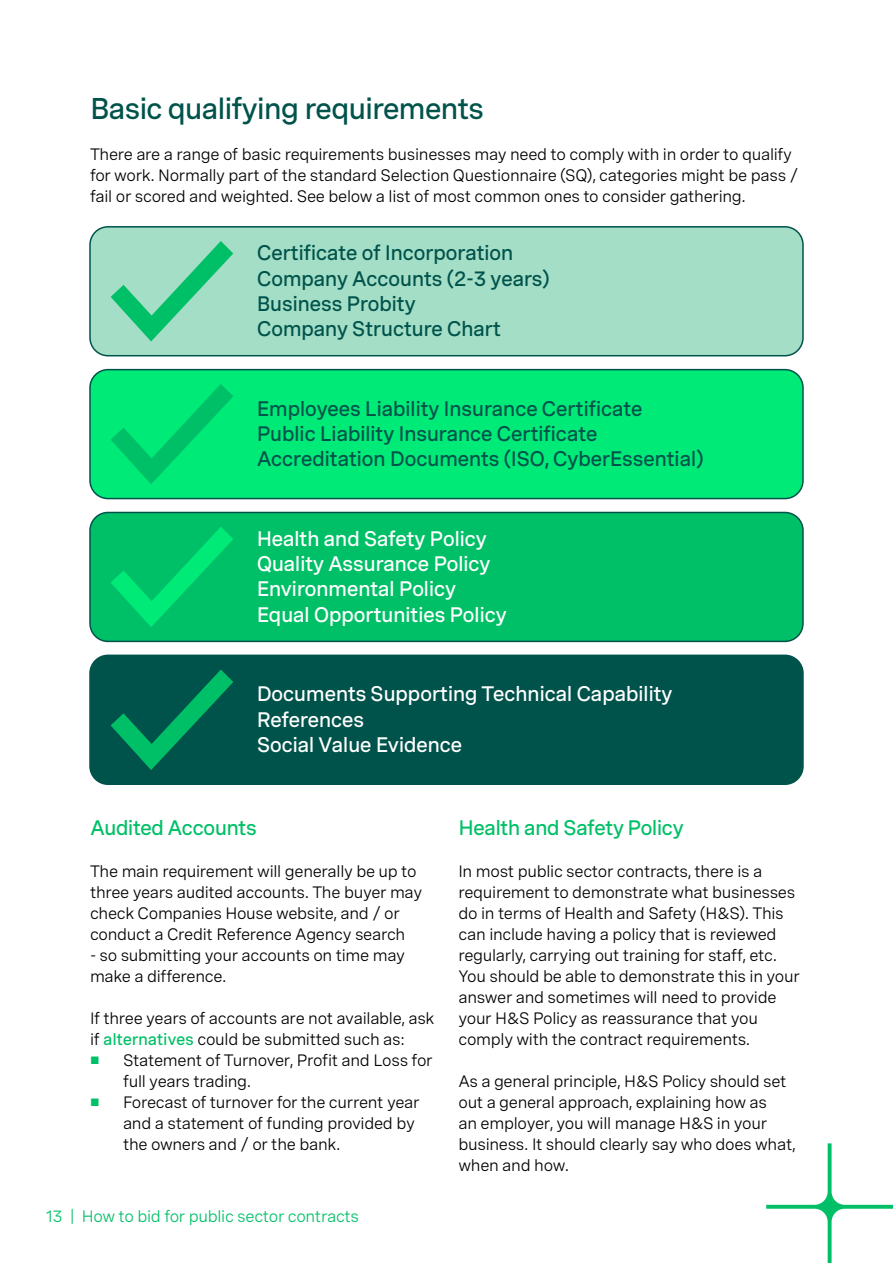
<style>
.page{position:relative;width:893px;height:1263px;background:#fff}
.page>*{position:absolute;margin:0;border:0;box-sizing:border-box;transform-origin:0 0}
.t1{font:500 30px "Spezia";letter-spacing:-.04em;color:#00534b}
.t2{font:500 21px/25.2px "Spezia";letter-spacing:-.03em;color:#00534b}
.t3{font:500 21px/25.2px "Spezia";letter-spacing:-.03em;color:#fff}
.t4{font:500 21px "Spezia";letter-spacing:-.04em;color:#00c067}
.t5{font:16.5px/21px "Spezia";letter-spacing:-.02em;color:#000}
.t6{font:16.5px "Spezia";letter-spacing:-.02em;color:#00c067}
.s1{font-weight:500;color:#00c067}
.s2{font-family:"Circular Std";font-weight:700;font-size:10.5px;color:#00c067}
</style>
<div class="page">
<div style="left:90px;top:227px;width:713px;height:129px;background:#a4dec7;border-radius:18px"></div>
<div style="left:89px;top:226px;width:715px;height:130px;border:2px solid #00534b;border-radius:18px"></div>
<div style="left:90px;top:370px;width:713px;height:129px;background:#00ea78;border-radius:18px"></div>
<div style="left:89px;top:369px;width:715px;height:130px;border:2px solid #00534b;border-radius:18px"></div>
<div style="left:90px;top:512px;width:713px;height:129px;background:#00c067;border-radius:18px"></div>
<div style="left:89px;top:512px;width:715px;height:130px;border:2px solid #00534b;border-radius:18px"></div>
<div style="left:90px;top:655px;width:713px;height:129px;background:#00534b;border-radius:18px"></div>
<div style="left:89px;top:654px;width:715px;height:131px;border:2px solid #00534b;border-radius:18px"></div>
<svg style="left:111px;top:241px;width:122px;height:100px"></svg>
<svg style="left:111px;top:384px;width:122px;height:100px"></svg>
<svg style="left:111px;top:527px;width:122px;height:100px"></svg>
<svg style="left:111px;top:669px;width:122px;height:101px"></svg>
<svg style="left:766px;top:1143px;width:127px;height:120px"></svg>
<h1 class="t1" style="left:90px;top:86px;width:396px">Basic qualifying requirements</h1>
<p class="t5" style="left:90px;top:143px;width:710px">There are a range of basic requirements businesses may need to comply with in order to qualify for work. Normally part of the standard Selection Questionnaire (SQ), categories might be pass / fail or scored and weighted. See below a list of most common ones to consider gathering.</p>
<p class="t2" style="left:257px;top:240px;width:295px">Certificate of Incorporation<br>Company Accounts (2-3 years)<br>Business Probity<br>Company Structure Chart</p>
<p class="t2" style="left:257px;top:395px;width:449px">Employees Liability Insurance Certificate<br>Public Liability Insurance Certificate<br>Accreditation Documents (ISO, CyberEssential)</p>
<p class="t3" style="left:257px;top:526px;width:252px">Health and Safety Policy<br>Quality Assurance Policy<br>Environmental Policy<br>Equal Opportunities Policy</p>
<p class="t3" style="left:257px;top:681px;width:418px">Documents Supporting Technical Capability<br>References<br>Social Value Evidence</p>
<p class="t4" style="left:90px;top:811px;width:168px">Audited Accounts</p>
<p class="t5" style="left:90px;top:860px;width:334px">The main requirement will generally be up to three years audited accounts. The buyer may check Companies House website, and / or conduct a Credit Reference Agency search</p>
<p class="t5" style="left:90px;top:944px;width:317px">- so submitting your accounts on time may make a difference.</p>
<p class="t5" style="left:90px;top:1007px;width:346px">If three years of accounts are not available, ask if <span class="s1">alternatives</span> could be submitted such as:</p>
<p class="t5" style="left:123px;top:1049px;width:311px;text-indent:-33px"><span class="s2">■</span> Statement of Turnover, Profit and Loss for full years trading.</p>
<p class="t5" style="left:123px;top:1091px;width:298px;text-indent:-33px"><span class="s2">■</span> Forecast of turnover for the current year and a statement of funding provided by the owners and / or the bank.</p>
<p class="t6" style="left:46px;top:1204px;width:315px">13 | How to bid for public sector contracts</p>
<p class="t4" style="left:458px;top:811px;width:227px">Health and Safety Policy</p>
<p class="t5" style="left:458px;top:860px;width:343px">In most public sector contracts, there is a requirement to demonstrate what businesses do in terms of Health and Safety (H&amp;S). This can include having a policy that is reviewed regularly, carrying out training for staff, etc.<br>You should be able to demonstrate this in your answer and sometimes will need to provide your H&amp;S Policy as reassurance that you comply with the contract requirements.</p>
<p class="t5" style="left:458px;top:1070px;width:339px">As a general principle, H&amp;S Policy should set out a general approach, explaining how as<br>an employer, you will manage H&amp;S in your business. It should clearly say who does what, when and how.</p>
</div>
